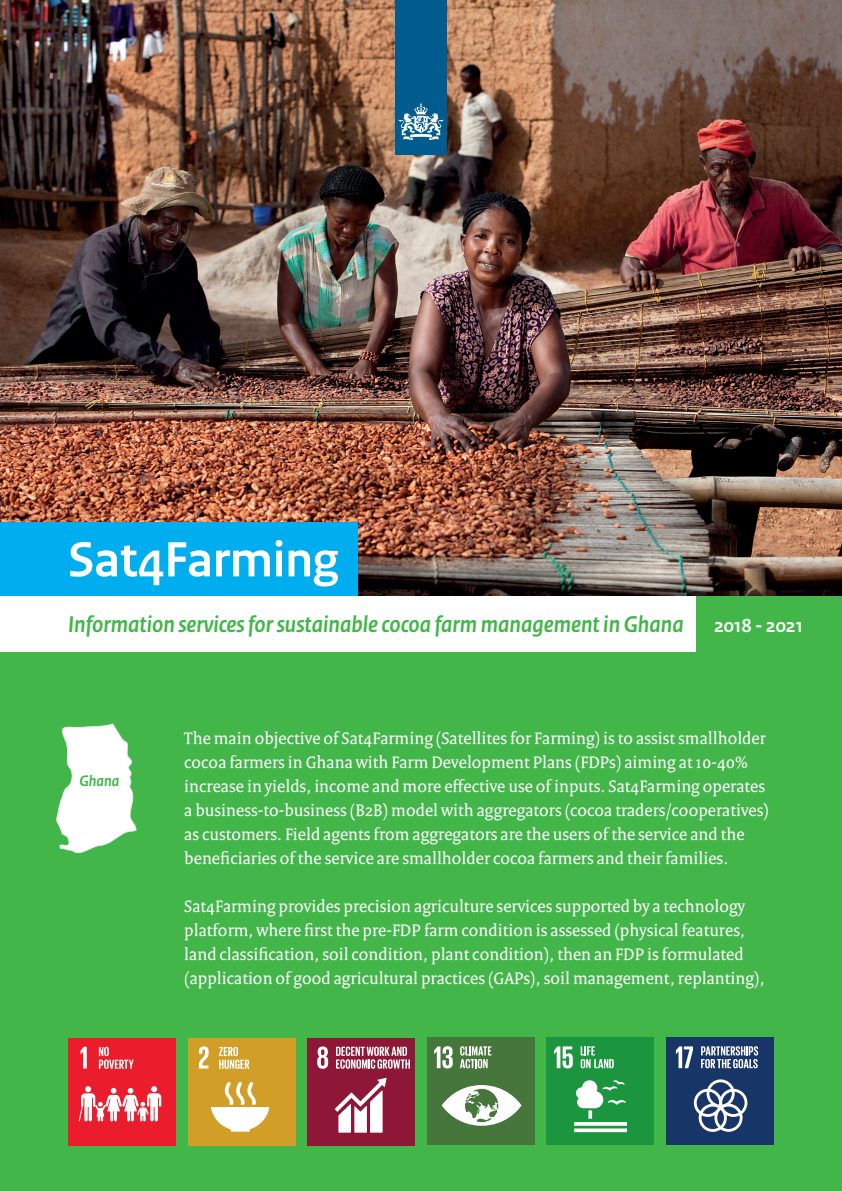
<style>
.page{position:relative;width:842px;height:1191px;background:#fff}
.page>*{position:absolute;margin:0;border:0;box-sizing:border-box;transform-origin:0 0}
.t1{font:700 52px "Rijksoverheid Sans Heading";color:#fff}
.t2{font:italic 700 24px "Rijksoverheid Sans Heading";color:#42b649}
.t3{font:700 20px "Rijksoverheid Sans Heading";color:#fff}
.t4{font:18px/24px "Rijksoverheid Serif";letter-spacing:.005em;color:#fff}
.t5{font:italic 700 16px "Rijksoverheid Sans Heading";color:#42b649}
</style>
<div class="page">
<div style="left:0;top:595px;width:842px;height:596px;background:#42b649"></div>
<div style="left:0;top:595px;width:696px;height:57px;background:#fff"></div>
<img style="left:0;top:0;width:842px;height:595px">
<div style="left:395px;top:0;width:52px;height:155px;background:#005b8f"></div>
<svg style="left:399px;top:103px;width:44px;height:37px"></svg>
<div style="left:0;top:522px;width:357px;height:73px;background:#00aeef"></div>
<div style="left:68px;top:1037px;width:108px;height:108px;background:#eb1c2c"></div>
<svg style="left:78px;top:1086px;width:83px;height:36px"></svg>
<svg style="left:80px;top:1046px;width:7px;height:22px"></svg>
<svg style="left:99px;top:1047px;width:35px;height:21px"></svg>
<div style="left:188px;top:1037px;width:108px;height:108px;background:#d19f28"></div>
<svg style="left:211px;top:1082px;width:58px;height:49px"></svg>
<svg style="left:199px;top:1046px;width:10px;height:22px"></svg>
<svg style="left:219px;top:1047px;width:30px;height:22px"></svg>
<div style="left:307px;top:1037px;width:108px;height:108px;background:#8e1737"></div>
<svg style="left:335px;top:1077px;width:52px;height:55px"></svg>
<svg style="left:317px;top:1046px;width:11px;height:22px"></svg>
<svg style="left:336px;top:1046px;width:74px;height:22px"></svg>
<div style="left:546px;top:1037px;width:108px;height:108px;background:#1b953e"></div>
<hr style="left:574px;top:1122px;width:53px;height:3px;background:#fff">
<svg style="left:574px;top:1128px;width:53px;height:4px"></svg>
<svg style="left:576px;top:1080px;width:50px;height:38px"></svg>
<svg style="left:554px;top:1046px;width:19px;height:22px"></svg>
<svg style="left:581px;top:1046px;width:33px;height:22px"></svg>
<div style="left:427px;top:1037px;width:108px;height:108px;background:#46763b"></div>
<svg style="left:442px;top:1085px;width:80px;height:40px"></svg>
<svg style="left:434px;top:1046px;width:19px;height:22px"></svg>
<svg style="left:460px;top:1046px;width:31px;height:22px"></svg>
<div style="left:666px;top:1037px;width:108px;height:108px;background:#183567"></div>
<svg style="left:694px;top:1079px;width:53px;height:52px"></svg>
<svg style="left:676px;top:1046px;width:17px;height:22px"></svg>
<svg style="left:701px;top:1046px;width:57px;height:22px"></svg>
<svg style="left:57px;top:724px;width:79px;height:130px"></svg>
<h1 class="t1" style="left:68px;top:530px;width:272px">Sat4Farming</h1>
<h2 class="t2" style="left:68px;top:611px;width:617px">Information services for sustainable cocoa farm management in Ghana</h2>
<p class="t3" style="left:714px;top:614px;width:90px">2018 - 2021</p>
<p class="t5" style="left:79px;top:772px;width:41px">Ghana</p>
<p class="t4" style="left:184px;top:726px;width:586px">The main objective of Sat4Farming (Satellites for Farming) is to assist smallholder cocoa farmers in Ghana with Farm Development Plans (FDPs) aiming at 10-40% increase in yields, income and more effective use of inputs. Sat4Farming operates a business-to-business (B2B) model with aggregators (cocoa traders/cooperatives) as customers. Field agents from aggregators are the users of the service and the beneficiaries of the service are smallholder cocoa farmers and their families.</p>
<p class="t4" style="left:184px;top:894px;width:582px">Sat4Farming provides precision agriculture services supported by a technology platform, where first the pre-FDP farm condition is assessed (physical features, land classification, soil condition, plant condition), then an FDP is formulated (application of good agricultural practices (GAPs), soil management, replanting),</p>
</div>
